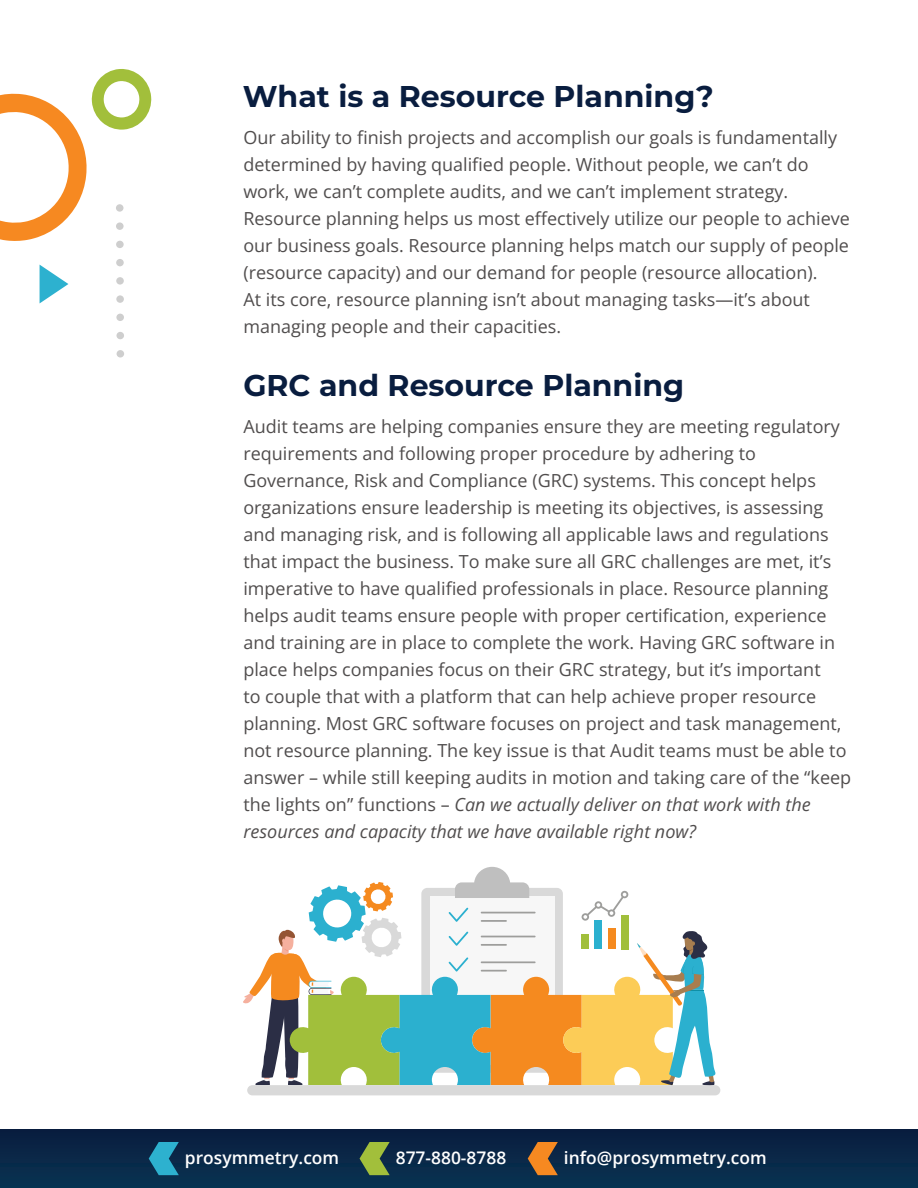
<style>
.page{position:relative;width:918px;height:1188px;background:#fff}
.page>*{position:absolute;margin:0;border:0;box-sizing:border-box;transform-origin:0 0}
.t1{font:700 30px "Montserrat";color:#091d3f}
.t2{font:18px/27px "Open Sans";color:#504d4d}
.t3{font:600 17.4px "Open Sans";color:#fff}
.s1{font-style:italic}
</style>
<div class="page">
<div style="left:0;top:1129px;width:918px;height:59px;background:#092848"></div>
<svg style="left:149px;top:1142px;width:30px;height:33px"></svg>
<svg style="left:360px;top:1142px;width:30px;height:33px"></svg>
<svg style="left:528px;top:1142px;width:30px;height:33px"></svg>
<svg style="left:0;top:69px;width:152px;height:172px"></svg>
<svg style="left:40px;top:265px;width:28px;height:38px"></svg>
<div style="left:116px;top:295px;width:8px;height:8px;background:#cecece;border-radius:50%"></div>
<div style="left:116px;top:314px;width:8px;height:7px;background:#cecece;border-radius:50%"></div>
<div style="left:116px;top:332px;width:8px;height:7px;background:#cecece;border-radius:50%"></div>
<div style="left:117px;top:350px;width:7px;height:8px;background:#cecece;border-radius:50%"></div>
<div style="left:116px;top:277px;width:8px;height:8px;background:#cecece;border-radius:50%"></div>
<div style="left:116px;top:222px;width:8px;height:8px;background:#cecece;border-radius:50%"></div>
<div style="left:116px;top:241px;width:8px;height:7px;background:#cecece;border-radius:50%"></div>
<div style="left:116px;top:259px;width:8px;height:7px;background:#cecece;border-radius:50%"></div>
<div style="left:116px;top:204px;width:8px;height:8px;background:#cecece;border-radius:50%"></div>
<div style="left:247px;top:1085px;width:473px;height:10px;background:#d9d9d9;border-radius:5px"></div>
<svg style="left:243px;top:867px;width:473px;height:218px"></svg>
<p class="t1" style="left:243px;top:75px;width:473px">What is a Resource Planning?</p>
<p class="t2" style="left:243px;top:124px;width:608px">Our ability to finish projects and accomplish our goals is fundamentally determined by having qualified people. Without people, we can’t do work, we can’t complete audits, and we can’t implement strategy.<br>Resource planning helps us most effectively utilize our people to achieve our business goals. Resource planning helps match our supply of people (resource capacity) and our demand for people (resource allocation).<br>At its core, resource planning isn’t about managing tasks—it’s about managing people and their capacities.</p>
<p class="t1" style="left:243px;top:364px;width:442px">GRC and Resource Planning</p>
<p class="t2" style="left:243px;top:413px;width:609px">Audit teams are helping companies ensure they are meeting regulatory requirements and following proper procedure by adhering to Governance, Risk and Compliance (GRC) systems. This concept helps organizations ensure leadership is meeting its objectives, is assessing and managing risk, and is following all applicable laws and regulations that impact the business. To make sure all GRC challenges are met, it’s imperative to have qualified professionals in place. Resource planning helps audit teams ensure people with proper certification, experience and training are in place to complete the work. Having GRC software in place helps companies focus on their GRC strategy, but it’s important<br>to couple that with a platform that can help achieve proper resource planning. Most GRC software focuses on project and task management, not resource planning. The key issue is that Audit teams must be able to answer – while still keeping audits in motion and taking care of the “keep the lights on” functions – <span class="s1">Can we actually deliver on that work with the resources and capacity that we have available right now?</span></p>
<p class="t3" style="left:185px;top:1146px;width:156px">prosymmetry.com</p>
<p class="t3" style="left:396px;top:1146px;width:112px">877-880-8788</p>
<p class="t3" style="left:564px;top:1146px;width:204px">info@prosymmetry.com</p>
</div>
